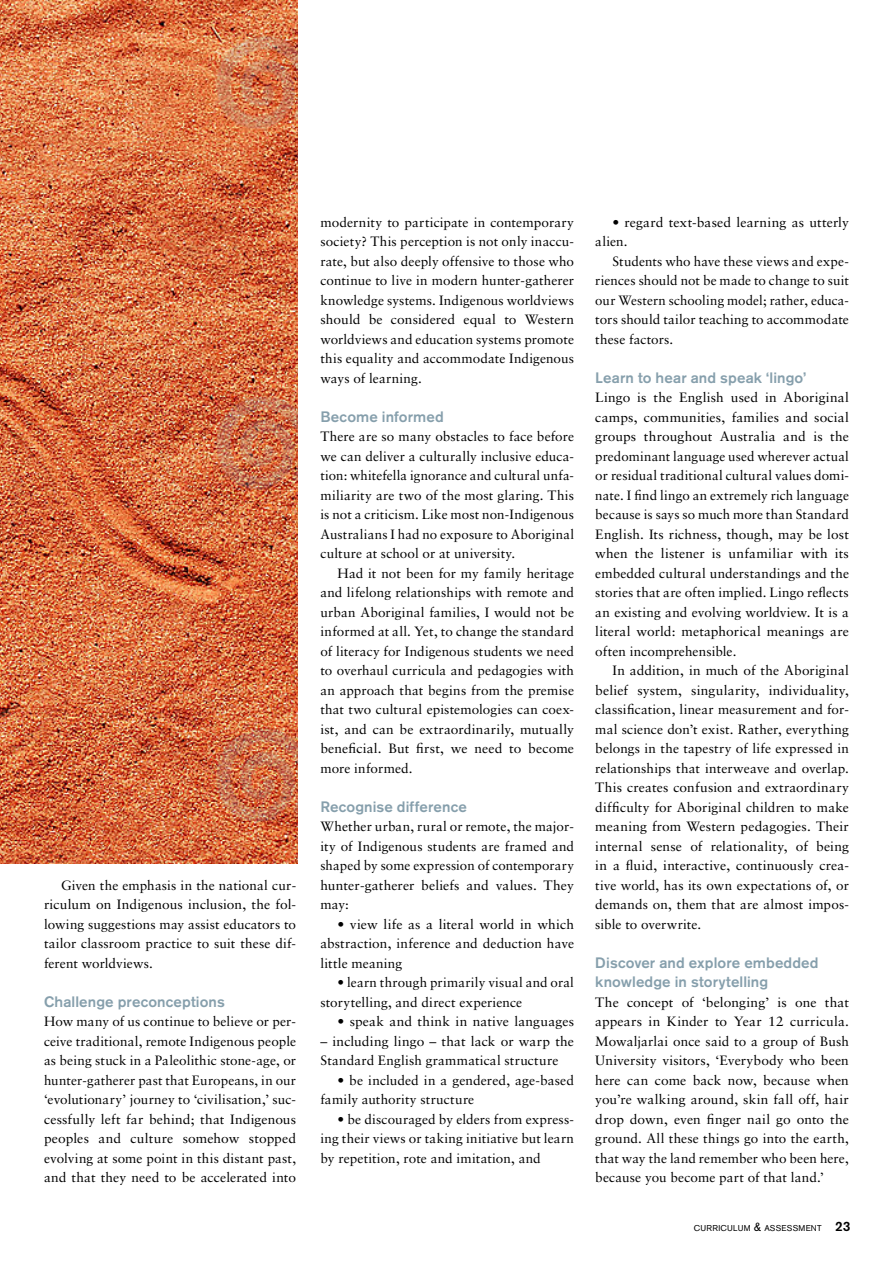
<style>
.page{position:relative;width:893px;height:1263px;background:#fff}
.page>*{position:absolute;margin:0;border:0;box-sizing:border-box;transform-origin:0 0}
.t1{font:500 15px/19.5px "Akzidenz Grotesk BE";letter-spacing:.005em;color:#869fac}
.t2{font:13.5px/19.5px "Sabon";letter-spacing:.01em;color:#000;text-align:justify}
.t3{font:8.4px "Akzidenz Grotesk BE";letter-spacing:.03em;color:#000}
.s1{font-size:12px}
.s2{font-weight:500;font-size:13.5px}
</style>
<div class="page">
<img style="left:0;top:0;width:298px;height:863px">
<p class="t2" style="left:44px;top:875px;width:254px;text-indent:17px">Given the emphasis in the national cur&shy;riculum on Indigenous inclusion, the fol&shy;lowing suggestions may assist educators to tailor classroom practice to suit these dif&shy;ferent worldviews.</p>
<p class="t1" style="left:44px;top:991px;width:182px">Challenge preconceptions</p>
<p class="t2" style="left:44px;top:1011px;width:254px">How many of us continue to believe or per&shy;ceive traditional, remote Indigenous people as being stuck in a Paleolithic stone-age, or hunter-gatherer past that Europeans, in our ‘evolutionary’ journey to ‘civilisation,’ suc&shy;cessfully left far behind; that Indigenous peoples and culture somehow stopped evolving at some point in this distant past, and that they need to be accelerated into</p>
<p class="t2" style="left:320px;top:212px;width:255px">modernity to participate in contemporary society? This perception is not only inaccu&shy;rate, but also deeply offensive to those who continue to live in modern hunter-gatherer knowledge systems. Indigenous worldviews should be considered equal to Western worldviews and education systems promote this equality and accommodate Indigenous ways of learning.</p>
<p class="t1" style="left:320px;top:406px;width:125px">Become informed</p>
<p class="t2" style="left:320px;top:426px;width:255px">There are so many obstacles to face before we can deliver a culturally inclusive educa&shy;tion: whitefella ignorance and cultural unfa&shy;miliarity are two of the most glaring. This is not a criticism. Like most non-Indigenous Australians I had no exposure to Aboriginal culture at school or at university.</p>
<p class="t2" style="left:320px;top:563px;width:255px;text-indent:17px">Had it not been for my family heritage and lifelong relationships with remote and urban Aboriginal families, I would not be informed at all. Yet, to change the standard of literacy for Indigenous students we need to overhaul curricula and pedagogies with an approach that begins from the premise that two cultural epistemologies can coex&shy;ist, and can be extraordinarily, mutually beneficial. But first, we need to become more informed.</p>
<p class="t1" style="left:320px;top:796px;width:148px">Recognise difference</p>
<p class="t2" style="left:320px;top:816px;width:255px">Whether urban, rural or remote, the major&shy;ity of Indigenous students are framed and shaped by some expression of contemporary hunter-gatherer beliefs and values. They may:</p>
<p class="t2" style="left:320px;top:914px;width:255px;text-indent:17px">• view life as a literal world in which abstraction, inference and deduction have little meaning</p>
<p class="t2" style="left:320px;top:972px;width:255px;text-indent:17px">• learn through primarily visual and oral storytelling, and direct experience</p>
<p class="t2" style="left:337px;top:1011px;width:238px">• speak and think in native languages</p>
<p class="t2" style="left:320px;top:1031px;width:255px">– including lingo – that lack or warp the<br>Standard English grammatical structure</p>
<p class="t2" style="left:320px;top:1070px;width:255px;text-indent:17px">• be included in a gendered, age-based family authority structure</p>
<p class="t2" style="left:320px;top:1109px;width:255px;text-indent:17px">• be discouraged by elders from express&shy;ing their views or taking initiative but learn by repetition, rote and imitation, and</p>
<p class="t2" style="left:595px;top:212px;width:255px;text-indent:17px">• regard text-based learning as utterly alien.</p>
<p class="t2" style="left:595px;top:251px;width:255px;text-indent:17px">Students who have these views and expe&shy;riences should not be made to change to suit our Western schooling model; rather, educa&shy;tors should tailor teaching to accommodate these factors.</p>
<p class="t1" style="left:595px;top:367px;width:213px">Learn to hear and speak ‘lingo’</p>
<p class="t2" style="left:595px;top:387px;width:255px">Lingo is the English used in Aboriginal camps, communities, families and social groups throughout Australia and is the predominant language used wherever actual or residual traditional cultural values domi&shy;nate. I find lingo an extremely rich language because is says so much more than Standard English. Its richness, though, may be lost when the listener is unfamiliar with its embedded cultural understandings and the stories that are often implied. Lingo reflects an existing and evolving worldview. It is a literal world: metaphorical meanings are often incomprehensible.</p>
<p class="t2" style="left:595px;top:660px;width:255px;text-indent:17px">In addition, in much of the Aboriginal belief system, singularity, individuality, classification, linear measurement and for&shy;mal science don’t exist. Rather, everything belongs in the tapestry of life expressed in relationships that interweave and overlap.<br>This creates confusion and extraordinary difficulty for Aboriginal children to make meaning from Western pedagogies. Their internal sense of relationality, of being in a fluid, interactive, continuously crea&shy;tive world, has its own expectations of, or demands on, them that are almost impos&shy;sible to overwrite.</p>
<p class="t1" style="left:595px;top:952px;width:225px">Discover and explore embedded knowledge in storytelling</p>
<p class="t2" style="left:595px;top:992px;width:255px">The concept of ‘belonging’ is one that appears in Kinder to Year 12 curricula.<br>Mowaljarlai once said to a group of Bush University visitors, ‘Everybody who been here can come back now, because when you’re walking around, skin fall off, hair drop down, even finger nail go onto the ground. All these things go into the earth, that way the land remember who been here, because you become part of that land.’</p>
<p class="t3" style="left:694px;top:1223px;width:158px">CURRICULUM <span class="s1">&amp;</span> ASSESSMENT <span class="s2">23</span></p>
</div>
